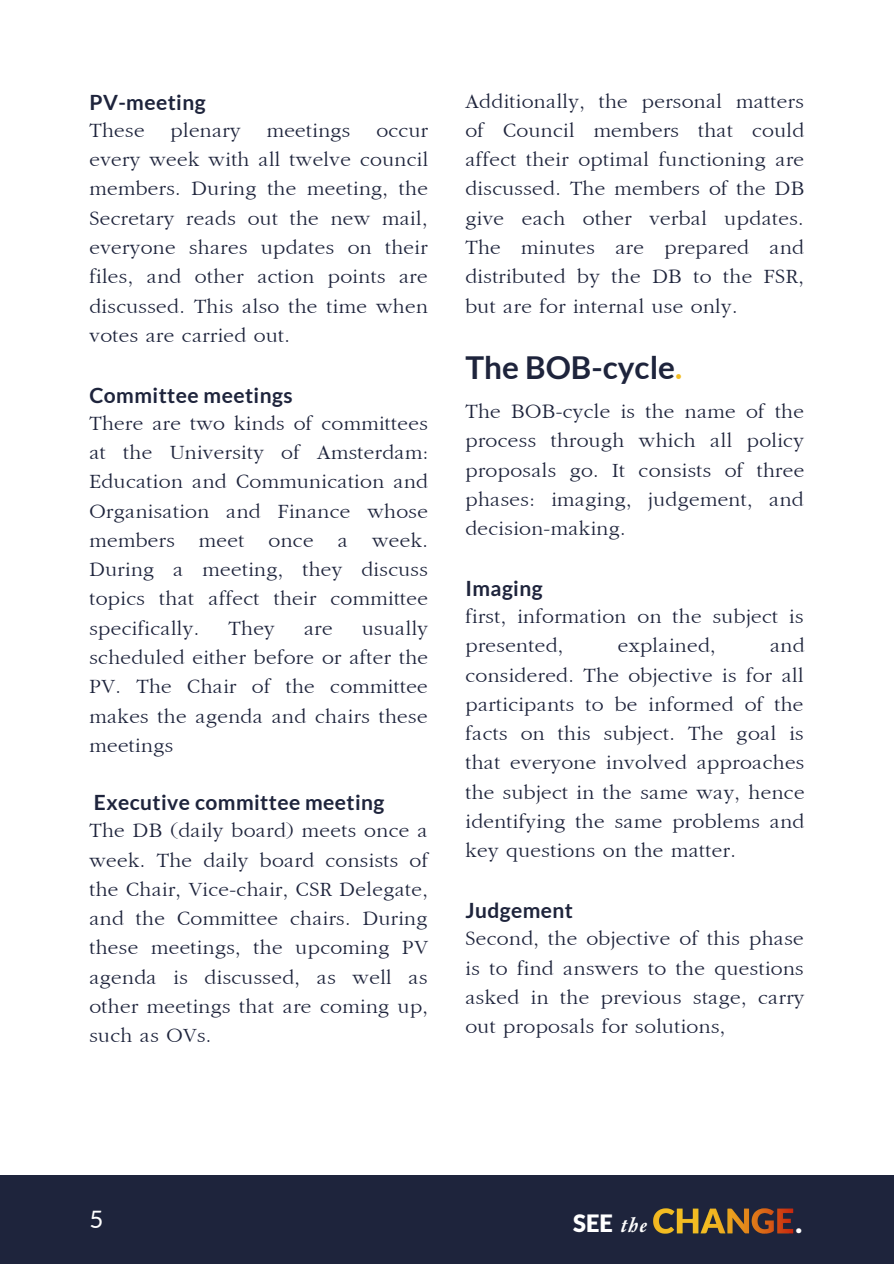
<style>
.page{position:relative;width:894px;height:1264px;background:#fff}
.page>*{position:absolute;margin:0;border:0;box-sizing:border-box;transform-origin:0 0}
.t1{font:700 31.5px "Lato";color:#1e243c}
.t2{font:900 28.8px "Lato";color:#fff}
.t3{font:24px "Lato";color:#fff}
.t4{font:900 23.85px "Lato";color:#fff}
.t5{font:21px/29.2px "Garamond";letter-spacing:.02em;color:#1e243c;text-align:justify}
.t6{font:700 21px "Lato";letter-spacing:.02em;color:#1e243c}
.s1{color:#f3bc22}
.s2{font-family:"Garamond";font-weight:500;font-style:italic;font-size:21.9px}
</style>
<div class="page">
<div style="left:0;top:1175px;width:893px;height:88px;background:#1e243c"></div>
<img style="left:653px;top:1208px;width:140px;height:26px">
<p class="t6" style="left:89px;top:89px;width:118px">PV-meeting</p>
<p class="t5" style="left:89px;top:116px;width:340px">These plenary meetings occur every week with all twelve council members. During the meeting, the Secretary reads out the new mail, everyone shares updates on their files, and other action points are discussed. This also the time when votes are carried out.</p>
<p class="t6" style="left:89px;top:382px;width:204px">Committee meetings</p>
<p class="t5" style="left:89px;top:409px;width:340px">There are two kinds of committees at the University of Amsterdam:<br>Education and Communication and Organisation and Finance whose members meet once a week.<br>During a meeting, they discuss topics that affect their committee specifically.</p>
<p class="t5" style="left:89px;top:614px;width:340px;text-indent:272px">usually scheduled either before or after the PV. The Chair of the committee makes the agenda and chairs these meetings</p>
<p class="t6" style="left:94px;top:789px;width:292px">Executive committee meeting</p>
<p class="t5" style="left:89px;top:816px;width:340px">The DB (daily board) meets once a week. The daily board consists of the Chair, Vice-chair, CSR Delegate, and the Committee chairs. During these meetings, the upcoming PV agenda is discussed, as well as other meetings that are coming up, such as OVs.</p>
<p class="t5" style="left:228px;top:614px;width:48px">They</p>
<p class="t5" style="left:304px;top:614px;width:30px">are</p>
<p class="t5" style="left:465px;top:87px;width:340px">Additionally, the personal matters of Council members that could affect their optimal functioning are discussed. The members of the DB give each other verbal updates.<br>The minutes are prepared and distributed by the DB to the FSR, but are for internal use only.</p>
<h1 class="t1" style="left:465px;top:348px;width:218px">The BOB-cycle<span class="s1">.</span></h1>
<p class="t5" style="left:465px;top:397px;width:340px">The BOB-cycle is the name of the process through which all policy proposals go. It consists of three phases: imaging, judgement, and decision-making.</p>
<p class="t6" style="left:465px;top:575px;width:79px">Imaging</p>
<p class="t5" style="left:465px;top:602px;width:339px">first, information on the subject is presented,</p>
<p class="t5" style="left:465px;top:632px;width:340px;text-indent:304px">and considered. The objective is for all participants to be informed of the facts on this subject. The goal is that everyone involved approaches the subject in the same way, hence identifying the same problems and key questions on the matter.</p>
<p class="t5" style="left:617px;top:632px;width:99px">explained,</p>
<p class="t6" style="left:465px;top:897px;width:109px">Judgement</p>
<p class="t5" style="left:465px;top:924px;width:340px">Second, the objective of this phase is to find answers to the questions asked in the previous stage, carry out proposals for solutions,</p>
<p class="t3" style="left:89px;top:1204px;width:15px">5</p>
<p class="t4" style="left:573px;top:1208px;width:77px">SEE <span class="s2">the</span></p>
<h2 class="t2" style="left:795px;top:1204px;width:8px">.</h2>
</div>
